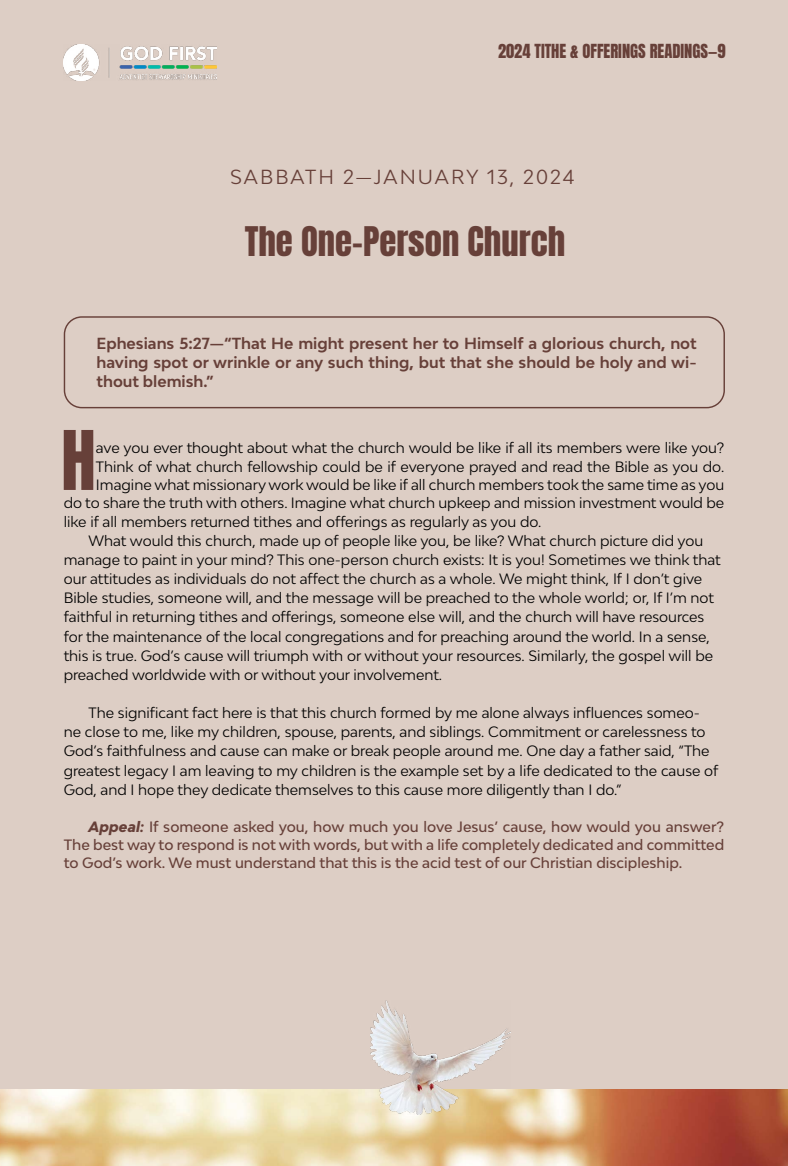
<style>
.page{position:relative;width:788px;height:1166px;background:#fff}
.page>*{position:absolute;margin:0;border:0;box-sizing:border-box;transform-origin:0 0}
.t1{font:69.83px "Anton";color:#674039}
.t2{font:34.65px "Anton";color:#674039}
.t3{font:19.25px "Bw Modelica";letter-spacing:.1em;color:#674039}
.t4{font:16.45px "Anton";color:#674039}
.t5{font:700 15.22px/18.7px "Bw Modelica";color:#674039;text-align:justify}
.t6{font:14.17px/19.1px "Bw Modelica";color:#000}
.t7{font:500 14.17px/18.4px "Bw Modelica";color:#674039;text-align:justify}
.s1{font-weight:800;font-style:italic}
.s2{font-weight:700;font-style:italic}
</style>
<div class="page">
<div style="left:0;top:0;width:788px;height:1148px;background:#ddcec5"></div>
<img style="left:0;top:1089px;width:788px;height:77px">
<img style="left:370px;top:1000px;width:140px;height:114px">
<img style="left:63px;top:44px;width:153px;height:36px">
<div style="left:64px;top:316px;width:661px;height:92px;border:1px solid #674039;border-radius:17px"></div>
<p class="t4" style="left:498px;top:43px;width:229px">2024 TITHE &amp; OFFERINGS READINGS—9</p>
<h3 class="t3" style="left:230px;top:164px;width:346px">SABBATH 2—JANUARY 13, 2024</h3>
<h2 class="t2" style="left:245px;top:223px;width:322px">The One-Person Church</h2>
<p class="t5" style="left:96px;top:334px;width:601px">Ephesians 5:27—“That He might present her to Himself a glorious church, not having spot or wrinkle or any such thing, but that she should be holy and wi&shy;thout blemish.”</p>
<h1 class="t1" style="left:61px;top:425px;width:36px">H</h1>
<p class="t6" style="left:96px;top:438px;width:629px">ave you ever thought about what the church would be like if all its members were like you?</p>
<p class="t6" style="left:96px;top:456px;width:629px">Think of what church fellowship could be if everyone prayed and read the Bible as you do.</p>
<p class="t6" style="left:96px;top:475px;width:629px">Imagine what missionary work would be like if all church members took the same time as you</p>
<p class="t6" style="left:64px;top:493px;width:662px">do to share the truth with others. Imagine what church upkeep and mission investment would be</p>
<p class="t6" style="left:64px;top:511px;width:479px">like if all members returned tithes and offerings as regularly as you do.</p>
<p class="t6" style="left:89px;top:531px;width:616px">What would this church, made up of people like you, be like? What church picture did you</p>
<p class="t6" style="left:64px;top:550px;width:658px">manage to paint in your mind? This one-person church exists: It is you! Sometimes we think that</p>
<p class="t6" style="left:64px;top:569px;width:640px">our attitudes as individuals do not affect the church as a whole. We might think, If I don’t give</p>
<p class="t6" style="left:64px;top:588px;width:651px">Bible studies, someone will, and the message will be preached to the whole world; or, If I’m not</p>
<p class="t6" style="left:64px;top:607px;width:642px">faithful in returning tithes and offerings, someone else will, and the church will have resources</p>
<p class="t6" style="left:64px;top:626px;width:647px">for the maintenance of the local congregations and for preaching around the world. In a sense,</p>
<p class="t6" style="left:64px;top:645px;width:651px">this is true. God’s cause will triumph with or without your resources. Similarly, the gospel will be</p>
<p class="t6" style="left:64px;top:664px;width:380px">preached worldwide with or without your involvement.</p>
<p class="t6" style="left:64px;top:703px;width:656px;text-indent:25px">The significant fact here is that this church formed by me alone always influences someo&shy;ne close to me, like my children, spouse, parents, and siblings. Commitment or carelessness to God’s faithfulness and cause can make or break people around me. One day a father said, “The greatest legacy I am leaving to my children is the example set by a life dedicated to the cause of God, and I hope they dedicate themselves to this cause more diligently than I do.”</p>
<p class="t7" style="left:64px;top:816px;width:662px;text-indent:25px"><span class="s1">Appeal</span><span class="s2">:</span> If someone asked you, how much you love Jesus’ cause, how would you answer?<br>The best way to respond is not with words, but with a life completely dedicated and committed to God’s work. We must understand that this is the acid test of our Christian discipleship.</p>
</div>
